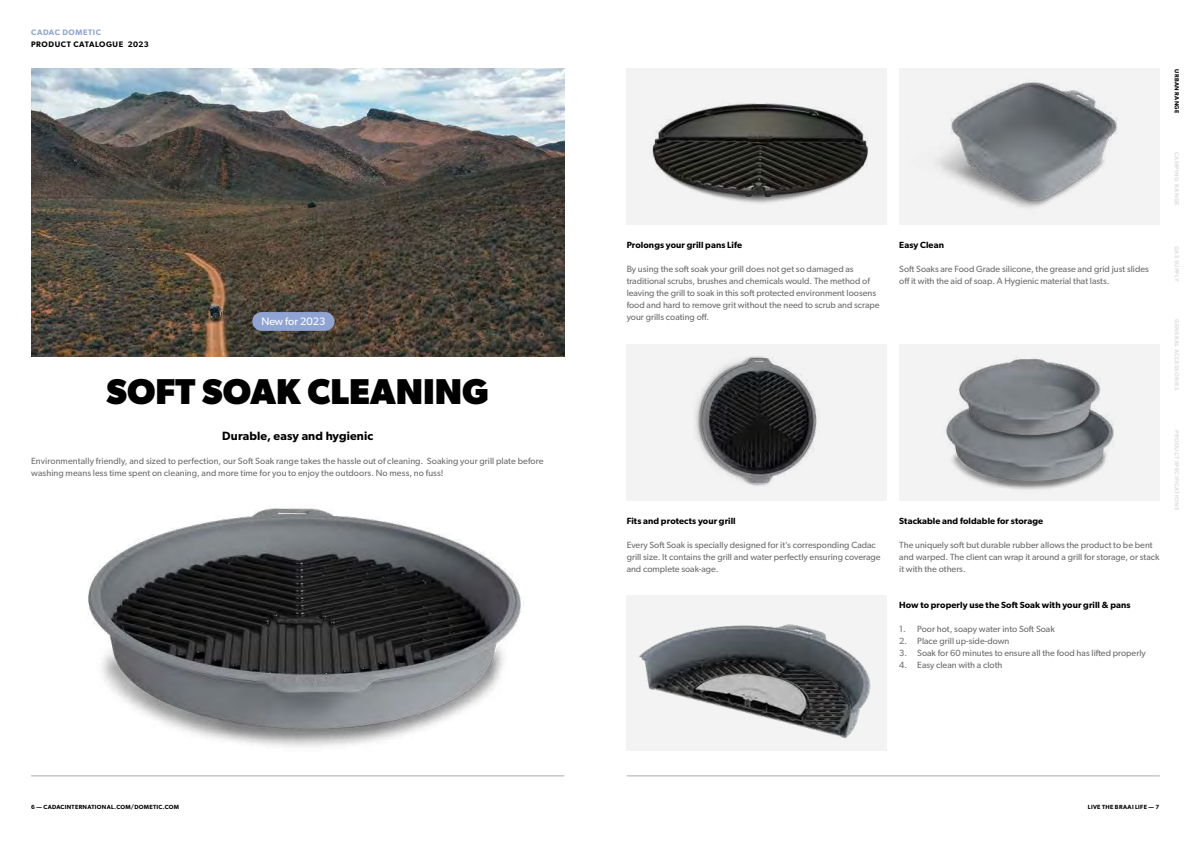
<style>
.page{position:relative;width:1191px;height:842px;background:#fff}
.page>*{position:absolute;margin:0;border:0;box-sizing:border-box;transform-origin:0 0}
.t1{font:700 36px "Gibson";color:#000}
.t2{font:600 12px "Gibson";letter-spacing:.01em;color:#000}
.t3{font:10.8px "Gibson";color:#fff}
.t4{font:9px/12px "Gibson";color:#6e6d6c}
.t5{font:600 9px "Gibson";letter-spacing:.01em;color:#000}
.t6{font:600 8px "Gibson";letter-spacing:.07em;color:#000}
.t7{font:600 8px "Gibson";letter-spacing:.07em;color:#90a4d3}
.t8{font:600 6px "Gibson";letter-spacing:.045em;color:#000}
.t9{font:600 6px "Gibson";letter-spacing:.05em;color:#e0e0e0}
</style>
<div class="page">
<div style="left:626px;top:68px;width:261px;height:156px;background:#f3f3f3"></div>
<img style="left:650px;top:103px;width:219px;height:101px">
<div style="left:626px;top:595px;width:261px;height:156px;background:#f3f3f3"></div>
<img style="left:639px;top:624px;width:232px;height:115px">
<div style="left:626px;top:344px;width:261px;height:156px;background:#f3f3f3"></div>
<img style="left:695px;top:356px;width:122px;height:130px">
<div style="left:898px;top:68px;width:261px;height:156px;background:#f3f3f3"></div>
<img style="left:937px;top:82px;width:180px;height:126px">
<div style="left:898px;top:344px;width:261px;height:156px;background:#f3f3f3"></div>
<img style="left:946px;top:413px;width:168px;height:77px">
<img style="left:31px;top:68px;width:533px;height:288px">
<hr style="left:31px;top:776px;width:533px;height:1px;background:#aaa">
<hr style="left:626px;top:776px;width:533px;height:1px;background:#aaa">
<img style="left:958px;top:358px;width:152px;height:93px">
<img style="left:88px;top:508px;width:433px;height:239px">
<div style="left:252px;top:312px;width:82px;height:19px;background:#90a4d3;border-radius:9px"></div>
<p class="t7" style="left:31px;top:27px;width:71px">CADAC DOMETIC</p>
<p class="t6" style="left:31px;top:39px;width:119px">PRODUCT CATALOGUE 2023</p>
<p class="t3" style="left:261px;top:315px;width:66px">New for 2023</p>
<h1 class="t1" style="left:107px;top:370px;width:384px">SOFT SOAK CLEANING</h1>
<h2 class="t2" style="left:222px;top:429px;width:152px">Durable, easy and hygienic</h2>
<p class="t4" style="left:31px;top:455px;width:514px">Environmentally friendly, and sized to perfection, our Soft Soak range takes the hassle out of cleaning. Soaking your grill plate before washing means less time spent on cleaning, and more time for you to enjoy the outdoors. No mess, no fuss!</p>
<p class="t5" style="left:626px;top:240px;width:117px">Prolongs your grill pans Life</p>
<p class="t4" style="left:626px;top:263px;width:254px">By using the soft soak your grill does not get so damaged as traditional scrubs, brushes and chemicals would. The method of leaving the grill to soak in this soft protected environment loosens food and hard to remove grit without the need to scrub and scrape your grills coating off.</p>
<p class="t5" style="left:626px;top:516px;width:110px">Fits and protects your grill</p>
<p class="t4" style="left:626px;top:539px;width:255px">Every Soft Soak is specially designed for it’s corresponding Cadac grill size. It contains the grill and water perfectly ensuring coverage and complete soak-age.</p>
<p class="t5" style="left:899px;top:240px;width:46px">Easy Clean</p>
<p class="t4" style="left:899px;top:263px;width:251px">Soft Soaks are Food Grade silicone, the grease and grid just slides off it with the aid of soap. A Hygienic material that lasts.</p>
<p class="t8" style="left:1180px;top:69px;width:46px;rotate:90deg">URBAN RANGE</p>
<p class="t9" style="left:1180px;top:152px;width:55px;rotate:90deg">CAMPING RANGE</p>
<p class="t9" style="left:1180px;top:246px;width:37px;rotate:90deg">GAS SUPPLY</p>
<p class="t9" style="left:1180px;top:319px;width:72px;rotate:90deg">GENERAL ACCESSORIES</p>
<p class="t5" style="left:899px;top:516px;width:145px">Stackable and foldable for storage</p>
<p class="t4" style="left:899px;top:539px;width:262px">The uniquely soft but durable rubber allows the product to be bent and warped. The client can wrap it around a grill for storage, or stack it with the others.</p>
<p class="t5" style="left:899px;top:600px;width:233px">How to properly use the Soft Soak with your grill &amp; pans</p>
<p class="t4" style="left:899px;top:623px;width:157px">1. Poor hot, soapy water into Soft Soak</p>
<p class="t4" style="left:899px;top:635px;width:112px">2. Place grill up-side-down</p>
<p class="t4" style="left:899px;top:647px;width:248px">3. Soak for 60 minutes to ensure all the food has lifted properly</p>
<p class="t4" style="left:899px;top:659px;width:105px">4. Easy clean with a cloth</p>
<p class="t9" style="left:1180px;top:430px;width:81px;rotate:90deg">PRODUCT SPECIFICATIONS</p>
<p class="t8" style="left:31px;top:803px;width:149px">6 — CADACINTERNATIONAL.COM/DOMETIC.COM</p>
<p class="t8" style="left:1088px;top:803px;width:73px">LIVE THE BRAAI LIFE — 7</p>
</div>
